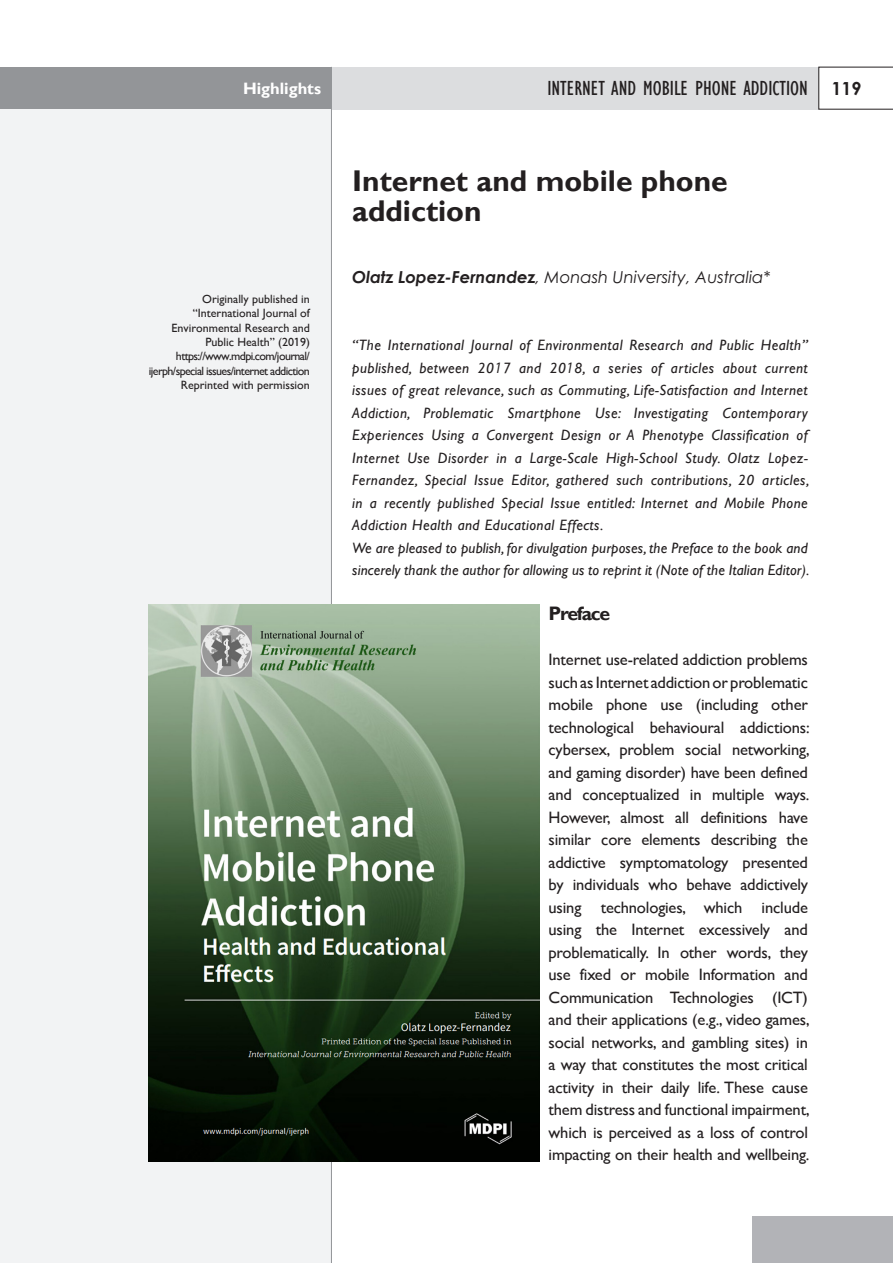
<style>
.page{position:relative;width:893px;height:1263px;background:#fff}
.page>*{position:absolute;margin:0;border:0;box-sizing:border-box;transform-origin:0 0}
.Titolo_Articolo{font:700 30px/30px "forma";color:#231f20}
.t1{font:condensed 21px "forma";color:#231f20}
.testo{font:700 19.5px "forma";letter-spacing:-.06em;color:#231f20}
.testo-2{font:16.5px/22.5px "forma";letter-spacing:-.01em;color:#231f20;text-align:justify}
.Autore_e_Descrizione{font:italic 16.5px "Forma Gotik i";color:#231f20}
.t2{font:700 16.5px "forma";color:#fff}
.Introduzione_redazio{font:italic 15px/22.5px "forma";letter-spacing:.01em;color:#231f20;text-align:justify}
.tab_dx{font:12px/14.4px "forma";color:#231f20;text-align:right}
.tab_dx-2{font:12px/14.4px "forma";letter-spacing:-.05em;color:#231f20;text-align:right}
.s1{font-family:"Century Gothic";font-weight:700;font-stretch:normal;font-size:18px}
.s2{font-family:"Forma Gotik bi";font-weight:700}
</style>
<div class="page">
<div style="left:332px;top:67px;width:487px;height:42px;background:#dcdddf"></div>
<svg style="left:819px;top:67px;width:74px;height:42px"></svg>
<div style="left:753px;top:1217px;width:140px;height:46px;background:#b2b3b7"></div>
<div style="left:0;top:67px;width:332px;height:42px;background:#939598"></div>
<div style="left:0;top:109px;width:332px;height:1154px;background:#f2f3f4"></div>
<hr style="left:331px;top:67px;width:1px;height:1196px;background:#939598">
<img style="left:149px;top:605px;width:391px;height:556px">
<p class="t2" style="left:243px;top:78px;width:80px">Highlights</p>
<p class="t1" style="left:547px;top:76px;width:316px">INTERNET AND MOBILE PHONE ADDICTION <span class="s1">119</span></p>
<p class="Titolo_Articolo" style="left:352px;top:167px;width:377px">Internet and mobile phone addiction</p>
<p class="tab_dx" style="left:171px;top:292px;width:140px">Originally published in “International Journal of<br>Environmental Research and<br>Public Health” (2019)</p>
<p class="tab_dx-2" style="left:149px;top:349px;width:163px">https://www.mdpi.com/journal/ ijerph/special issues/internet addiction</p>
<p class="tab_dx" style="left:181px;top:378px;width:131px">Reprinted with permission</p>
<p class="Autore_e_Descrizione" style="left:352px;top:265px;width:420px"><span class="s2">Olatz Lopez-Fernandez</span>, Monash University, Australia*</p>
<p class="Introduzione_redazio" style="left:352px;top:334px;width:459px">“The International Journal of Environmental Research and Public Health” published, between 2017 and 2018, a series of articles about current issues of great relevance, such as Commuting, Life-Satisfaction and Internet Addiction, Problematic Smartphone Use: Investigating Contemporary Experiences Using a Convergent Design or A Phenotype Classification of Internet Use Disorder in a Large-Scale High-School Study. Olatz Lopez-Fernandez, Special Issue Editor, gathered such contributions, 20 articles, in a recently published Special Issue entitled: Internet and Mobile Phone Addiction Health and Educational Effects.</p>
<p class="Introduzione_redazio" style="left:352px;top:536px;width:459px">We are pleased to publish, for divulgation purposes, the Preface to the book and sincerely thank the author for allowing us to reprint it (Note of the Italian Editor).</p>
<p class="testo" style="left:549px;top:602px;width:63px">Preface</p>
<p class="testo-2" style="left:549px;top:648px;width:263px">Internet use-related addiction problems such as Internet addiction or problematic mobile phone use (including other technological behavioural addictions: cybersex, problem social networking, and gaming disorder) have been defined and conceptualized in multiple ways.<br>However, almost all definitions have similar core elements describing the addictive symptomatology presented by individuals who behave addictively using technologies, which include using the Internet excessively and problematically. In other words, they use fixed or mobile Information and Communication Technologies (ICT) and their applications (e.g., video games, social networks, and gambling sites) in a way that constitutes the most critical activity in their daily life. These cause them distress and functional impairment, which is perceived as a loss of control impacting on their health and wellbeing.</p>
</div>
